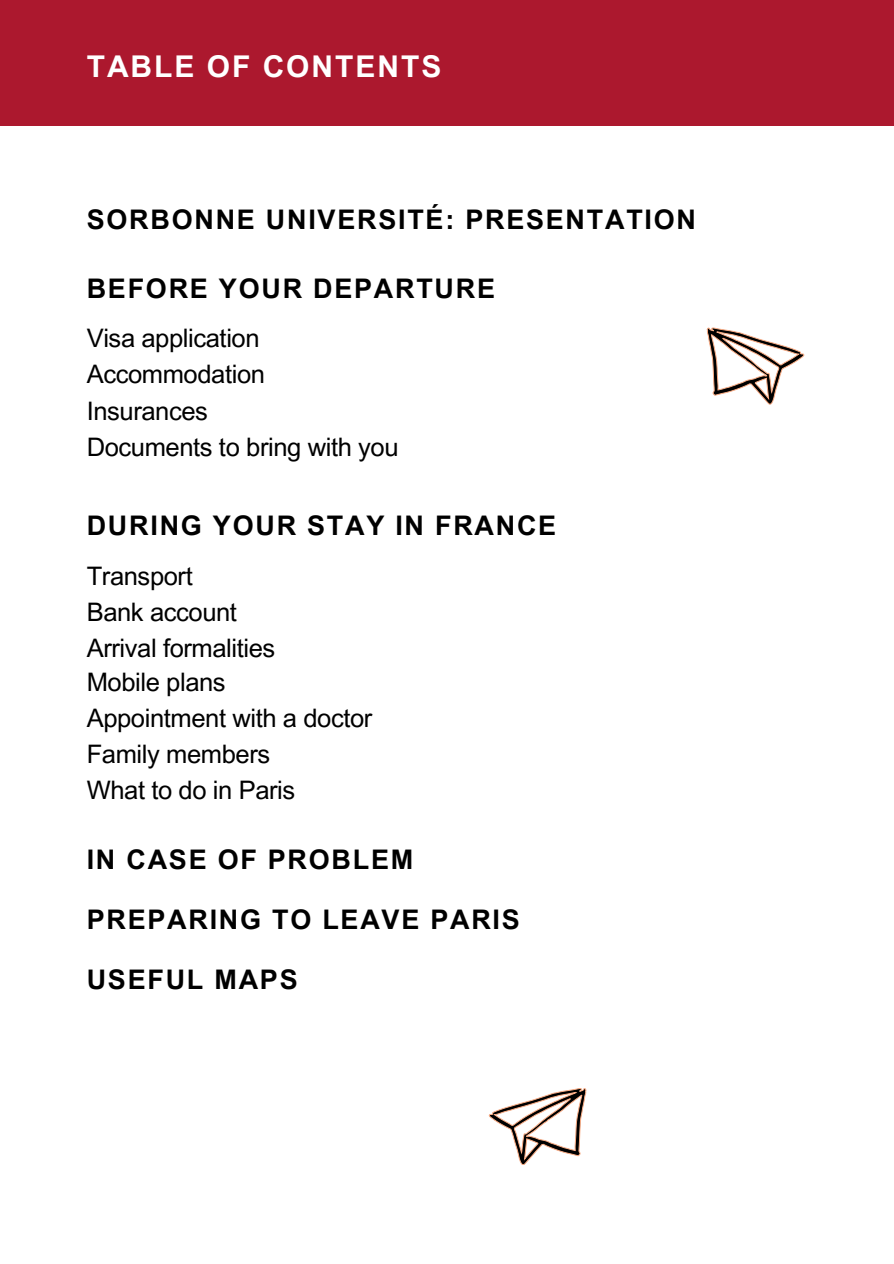
<style>
.page{position:relative;width:894px;height:1264px;background:#fff}
.page>*{position:absolute;margin:0;border:0;box-sizing:border-box;transform-origin:0 0}
.t1{font:700 30px "Arial MT Pro";letter-spacing:.065em;color:#fff}
.t2{font:700 27px "Arial MT Pro";letter-spacing:.065em;color:#000}
.t3{font:25.5px/36.5px "Arial MT Pro";letter-spacing:-.015em;color:#000}
</style>
<div class="page">
<div style="left:0;top:0;width:893px;height:126px;background:#ac182e"></div>
<svg style="left:488px;top:1088px;width:98px;height:76px"></svg>
<svg style="left:706px;top:328px;width:98px;height:76px"></svg>
<p class="t1" style="left:87px;top:55px;width:356px">TABLE OF CONTENTS</p>
<p class="t2" style="left:87px;top:209px;width:610px">SORBONNE UNIVERSITÉ: PRESENTATION</p>
<p class="t2" style="left:87px;top:278px;width:410px">BEFORE YOUR DEPARTURE</p>
<p class="t3" style="left:87px;top:323px;width:180px">Visa application<br>Accommodation<br>Insurances</p>
<p class="t3" style="left:87px;top:432px;width:313px">Documents to bring with you</p>
<p class="t2" style="left:87px;top:515px;width:471px">DURING YOUR STAY IN FRANCE</p>
<p class="t3" style="left:87px;top:560px;width:108px">Transport</p>
<p class="t3" style="left:87px;top:596px;width:152px">Bank account</p>
<p class="t3" style="left:87px;top:632px;width:190px">Arrival formalities</p>
<p class="t3" style="left:87px;top:667px;width:140px">Mobile plans</p>
<p class="t3" style="left:87px;top:703px;width:287px">Appointment with a doctor</p>
<p class="t3" style="left:87px;top:739px;width:210px;line-height:36px">Family members<br>What to do in Paris</p>
<p class="t2" style="left:87px;top:849px;width:328px">IN CASE OF PROBLEM</p>
<p class="t2" style="left:87px;top:909px;width:434px">PREPARING TO LEAVE PARIS</p>
<p class="t2" style="left:87px;top:969px;width:212px">USEFUL MAPS</p>
</div>
